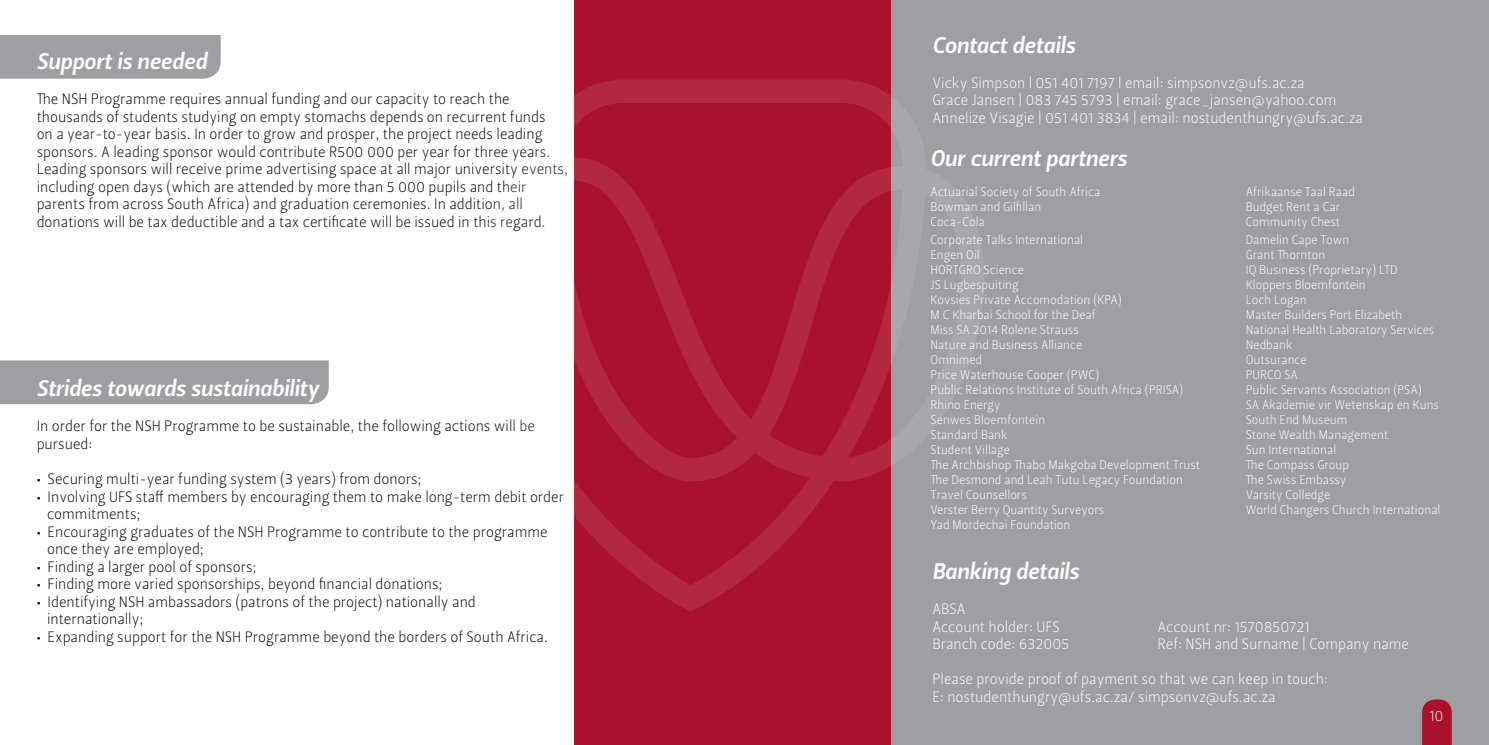
<style>
.page{position:relative;width:1489px;height:745px;background:#fff}
.page>*{position:absolute;margin:0;border:0;box-sizing:border-box;transform-origin:0 0}
.t1{font:22.5px "Leitura Sans Italic 3";color:#fff}
.t2{font:15px/17.6px "Leitura Sans Grot 1";color:#070000}
.t3{font:15px/17.5px "Leitura Sans Grot 1";color:#fff}
.t4{font:12.5px "Leitura Sans Grot 1";color:#fff}
</style>
<div class="page">
<div style="left:890px;top:0;width:598px;height:744px;background:#9d9fa2"></div>
<div style="left:0;top:360px;width:329px;height:44px;background:#9d9fa2"></div>
<div style="left:0;top:35px;width:221px;height:44px;background:#9d9fa2"></div>
<svg style="left:1421px;top:698px;width:31px;height:46px"></svg>
<div style="left:574px;top:0;width:316px;height:744px;background:#a9112c"></div>
<svg style="left:574px;top:79px;width:351px;height:83px"></svg>
<svg style="left:574px;top:162px;width:431px;height:449px"></svg>
<h1 class="t1" style="left:37px;top:46px;width:172px">Support is needed</h1>
<p class="t2" style="left:37px;top:90px;width:533px">The NSH Programme requires annual funding and our capacity to reach the thousands of students studying on empty stomachs depends on recurrent funds<br>on a year-to-year basis. In order to grow and prosper, the project needs leading sponsors. A leading sponsor would contribute R500 000 per year for three years.<br>Leading sponsors will receive prime advertising space at all major university events, including open days (which are attended by more than 5 000 pupils and their parents from across South Africa) and graduation ceremonies. In addition, all donations will be tax deductible and a tax certificate will be issued in this regard.</p>
<h1 class="t1" style="left:37px;top:373px;width:283px">Strides towards sustainability</h1>
<p class="t2" style="left:37px;top:417px;width:499px">In order for the NSH Programme to be sustainable, the following actions will be pursued:</p>
<p class="t2" style="left:37px;top:470px;width:386px">• Securing multi-year funding system (3 years) from donors;</p>
<p class="t2" style="left:47px;top:487px;width:518px;text-indent:-10px">• Involving UFS staff members by encouraging them to make long-term debit order commitments;</p>
<p class="t2" style="left:47px;top:522px;width:502px;text-indent:-10px">• Encouraging graduates of the NSH Programme to contribute to the programme once they are employed;</p>
<p class="t2" style="left:37px;top:557px;width:221px">• Finding a larger pool of sponsors;</p>
<p class="t2" style="left:37px;top:575px;width:407px">• Finding more varied sponsorships, beyond financial donations;</p>
<p class="t2" style="left:47px;top:592px;width:430px;text-indent:-10px">• Identifying NSH ambassadors (patrons of the project) nationally and internationally;</p>
<p class="t2" style="left:37px;top:628px;width:513px">• Expanding support for the NSH Programme beyond the borders of South Africa.</p>
<h1 class="t1" style="left:932px;top:30px;width:144px">Contact details</h1>
<p class="t3" style="left:932px;top:74px;width:432px">Vicky Simpson l 051 401 7197 l email: simpsonvz@ufs.ac.za<br>Grace Jansen | 083 745 5793 | email: grace_jansen@yahoo.com<br>Annelize Visagie | 051 401 3834 | email: nostudenthungry@ufs.ac.za</p>
<h1 class="t1" style="left:930px;top:143px;width:198px">Our current partners</h1>
<p class="t4" style="left:930px;top:183px;width:171px">Actuarial Society of South Africa</p>
<p class="t4" style="left:1245px;top:183px;width:111px">Afrikaanse Taal Raad</p>
<p class="t4" style="left:930px;top:198px;width:112px">Bowman and Gilfillan</p>
<p class="t4" style="left:1245px;top:198px;width:96px">Budget Rent a Car</p>
<p class="t4" style="left:930px;top:213px;width:56px">Coca-Cola</p>
<p class="t4" style="left:1245px;top:213px;width:96px">Community Chest</p>
<p class="t4" style="left:930px;top:230px;width:154px">Corporate Talks International</p>
<p class="t4" style="left:1245px;top:230px;width:105px">Damelin Cape Town</p>
<p class="t4" style="left:930px;top:245px;width:51px">Engen Oil</p>
<p class="t4" style="left:1245px;top:245px;width:81px">Grant Thornton</p>
<p class="t4" style="left:930px;top:260px;width:95px">HORTGRO Science</p>
<p class="t4" style="left:1245px;top:260px;width:153px">IQ Business (Proprietary) LTD</p>
<p class="t4" style="left:930px;top:275px;width:89px">JS Lugbespuiting</p>
<p class="t4" style="left:1245px;top:275px;width:121px">Kloppers Bloemfontein</p>
<p class="t4" style="left:930px;top:290px;width:193px">Kovsies Private Accomodation (KPA)</p>
<p class="t4" style="left:1245px;top:290px;width:62px">Loch Logan</p>
<p class="t4" style="left:930px;top:305px;width:167px">M C Kharbai School for the Deaf</p>
<p class="t4" style="left:1245px;top:305px;width:158px">Master Builders Port Elizabeth</p>
<p class="t4" style="left:930px;top:320px;width:150px">Miss SA 2014 Rolene Strauss</p>
<p class="t4" style="left:1245px;top:320px;width:190px">National Health Laboratory Services</p>
<p class="t4" style="left:930px;top:335px;width:153px">Nature and Business Alliance</p>
<p class="t4" style="left:1245px;top:335px;width:48px">Nedbank</p>
<p class="t4" style="left:930px;top:350px;width:53px">Omnimed</p>
<p class="t4" style="left:1245px;top:350px;width:63px">Outsurance</p>
<p class="t4" style="left:930px;top:365px;width:170px">Price Waterhouse Cooper (PWC)</p>
<p class="t4" style="left:1245px;top:365px;width:54px">PURCO SA</p>
<p class="t4" style="left:930px;top:380px;width:254px">Public Relations Institute of South Africa (PRISA)</p>
<p class="t4" style="left:1245px;top:380px;width:177px">Public Servants Association (PSA)</p>
<p class="t4" style="left:930px;top:395px;width:71px">Rhino Energy</p>
<p class="t4" style="left:1245px;top:395px;width:195px">SA Akademie vir Wetenskap en Kuns</p>
<p class="t4" style="left:930px;top:410px;width:116px">Senwes Bloemfontein</p>
<p class="t4" style="left:1245px;top:410px;width:103px">South End Museum</p>
<p class="t4" style="left:930px;top:425px;width:79px">Standard Bank</p>
<p class="t4" style="left:1245px;top:425px;width:144px">Stone Wealth Management</p>
<p class="t4" style="left:930px;top:440px;width:81px">Student Village</p>
<p class="t4" style="left:1245px;top:440px;width:92px">Sun International</p>
<p class="t4" style="left:930px;top:455px;width:271px">The Archbishop Thabo Makgoba Development Trust</p>
<p class="t4" style="left:1245px;top:455px;width:105px">The Compass Group</p>
<p class="t4" style="left:930px;top:470px;width:254px">The Desmond and Leah Tutu Legacy Foundation</p>
<p class="t4" style="left:1245px;top:470px;width:102px">The Swiss Embassy</p>
<p class="t4" style="left:930px;top:485px;width:98px">Travel Counsellors</p>
<p class="t4" style="left:1245px;top:485px;width:86px">Varsity Colledge</p>
<p class="t4" style="left:930px;top:500px;width:175px">Verster Berry Quantity Surveyors</p>
<p class="t4" style="left:1245px;top:500px;width:196px">World Changers Church International</p>
<p class="t4" style="left:930px;top:515px;width:141px">Yad Mordechai Foundation</p>
<h1 class="t1" style="left:932px;top:555px;width:148px">Banking details</h1>
<p class="t3" style="left:932px;top:600px;width:129px">ABSA<br>Account holder: UFS</p>
<p class="t3" style="left:1157px;top:617px;width:153px">Account nr: 1570850721</p>
<p class="t3" style="left:932px;top:635px;width:139px">Branch code: 632005</p>
<p class="t3" style="left:1157px;top:635px;width:253px">Ref: NSH and Surname | Company name</p>
<p class="t3" style="left:932px;top:669px;width:397px;line-height:18px">Please provide proof of payment so that we can keep in touch:<br>E: nostudenthungry@ufs.ac.za/ simpsonvz@ufs.ac.za</p>
<p class="t3" style="left:1429px;top:707px;width:16px">10</p>
</div>
